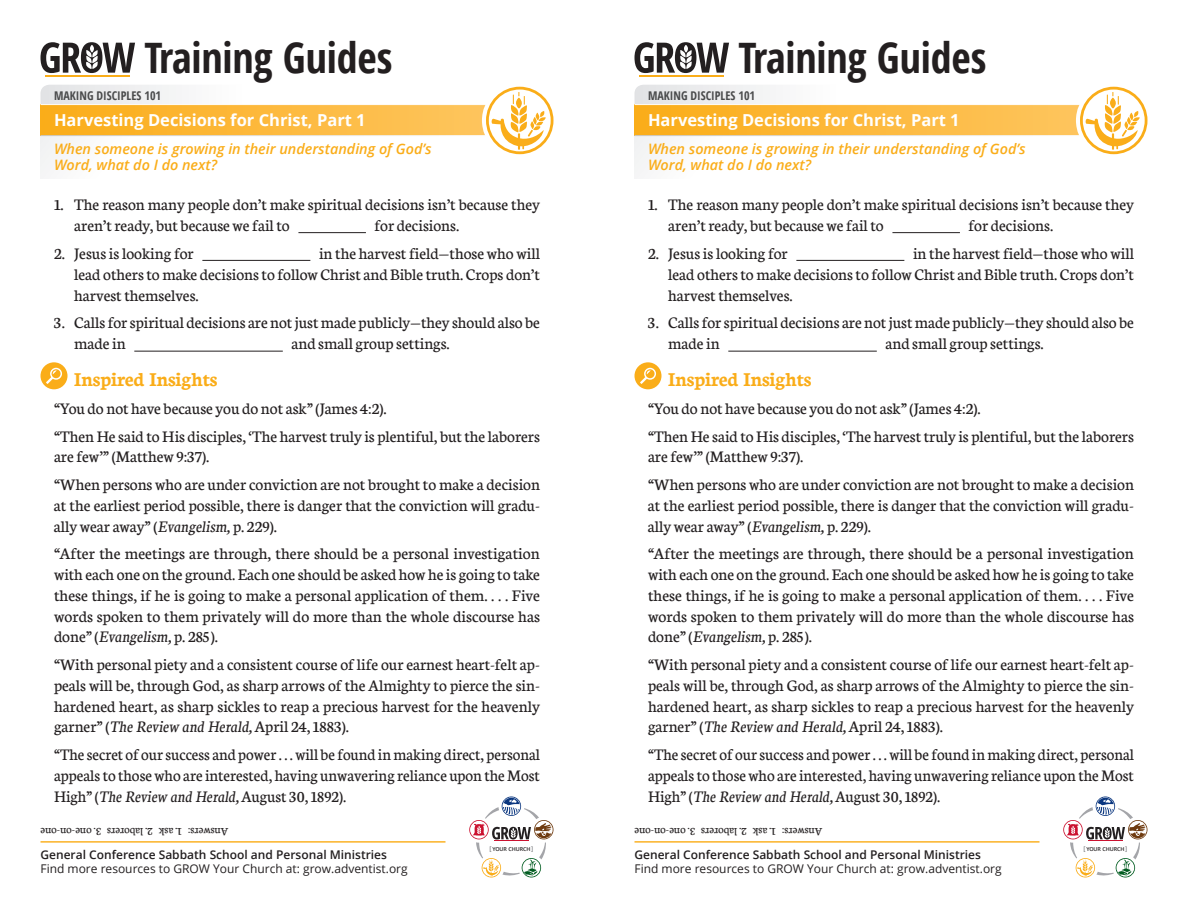
<style>
.page{position:relative;width:1188px;height:918px;background:#fff}
.page>*{position:absolute;margin:0;border:0;box-sizing:border-box;transform-origin:0 0}
.t1{font:700 condensed 42px "Open Sans";letter-spacing:-.005em;color:#231f20}
.t2{font:700 21px "Neuton";color:#faad19}
.t3{font:17.25px/20.9px "Neuton";color:#231f20}
.t4{font:700 16.5px "Open Sans";color:#fff}
.t5{font:italic 600 14.4px/16.5px "Open Sans";color:#faad19}
.t6{font:12px "Open Sans";color:#231f20}
.t7{font:600 12px "Open Sans";color:#231f20}
.t8{font:12px "Neuton";color:#231f20}
.t9{font:700 condensed 12px "Open Sans";color:#494a4b}
.t10{font:600 5.4px "Open Sans";letter-spacing:-.01em;color:#231f20}
.s1{font-style:italic}
.s2{font-size:6.45px;color:#808285}
</style>
<div class="page">
<hr style="left:298px;top:232px;width:68px;height:1px;background:#231f20">
<hr style="left:202px;top:260px;width:108px;height:1px;background:#231f20">
<hr style="left:134px;top:351px;width:149px;height:1px;background:#231f20">
<hr style="left:892px;top:232px;width:68px;height:1px;background:#231f20">
<hr style="left:796px;top:260px;width:108px;height:1px;background:#231f20">
<hr style="left:728px;top:351px;width:149px;height:1px;background:#231f20">
<svg style="left:40px;top:85px;width:136px;height:19px"></svg>
<svg style="left:634px;top:85px;width:136px;height:19px"></svg>
<div style="left:40px;top:105px;width:460px;height:31px;background:linear-gradient(to right,#fbad18,#fec661)"></div>
<div style="left:634px;top:105px;width:460px;height:31px;background:linear-gradient(to right,#fbad18,#fec661)"></div>
<hr style="left:40px;top:135px;width:460px;height:1px;background:#fff">
<hr style="left:634px;top:135px;width:460px;height:1px;background:#fff">
<hr style="left:40px;top:841px;width:406px;height:2px;background:#fbb226">
<hr style="left:634px;top:841px;width:406px;height:2px;background:#fbb226">
<div style="left:40px;top:362px;width:28px;height:27px;background:#faad19;border-radius:50%"></div>
<svg style="left:46px;top:368px;width:16px;height:16px"></svg>
<div style="left:634px;top:362px;width:28px;height:27px;background:#faad19;border-radius:50%"></div>
<svg style="left:640px;top:368px;width:16px;height:16px"></svg>
<svg style="left:469px;top:796px;width:84px;height:82px"></svg>
<svg style="left:1063px;top:796px;width:84px;height:82px"></svg>
<hr style="left:45px;top:75px;width:85px;height:1px;background:#faad19">
<svg style="left:40px;top:42px;width:95px;height:31px"></svg>
<hr style="left:639px;top:75px;width:85px;height:1px;background:#faad19">
<svg style="left:634px;top:42px;width:95px;height:31px"></svg>
<div style="left:482px;top:83px;width:76px;height:75px;background:#fff;border-radius:50%"></div>
<div style="left:1076px;top:83px;width:76px;height:75px;background:#fff;border-radius:50%"></div>
<svg style="left:486px;top:87px;width:68px;height:67px"></svg>
<svg style="left:1080px;top:87px;width:68px;height:67px"></svg>
<h1 class="t1" style="left:144px;top:28px;width:250px">Training Guides</h1>
<h1 class="t1" style="left:738px;top:28px;width:250px">Training Guides</h1>
<p class="t9" style="left:54px;top:87px;width:109px">MAKING DISCIPLES 101</p>
<p class="t9" style="left:648px;top:87px;width:109px">MAKING DISCIPLES 101</p>
<p class="t4" style="left:54px;top:109px;width:313px">Harvesting Decisions for Christ, Part 1</p>
<p class="t5" style="left:54px;top:140px;width:379px">When someone is growing in their understanding of God’s<br>Word, what do I do next?</p>
<p class="t4" style="left:648px;top:109px;width:313px">Harvesting Decisions for Christ, Part 1</p>
<p class="t5" style="left:648px;top:140px;width:379px">When someone is growing in their understanding of God’s<br>Word, what do I do next?</p>
<p class="t3" style="left:74px;top:193px;width:467px;text-indent:-20px">1. The reason many people don’t make spiritual decisions isn’t because they aren’tready, but becausewefailto</p>
<p class="t3" style="left:375px;top:214px;width:86px">for decisions.</p>
<p class="t3" style="left:668px;top:193px;width:467px;text-indent:-20px">1. The reason many people don’t make spiritual decisions isn’t because they aren’tready, but becausewefailto</p>
<p class="t3" style="left:969px;top:214px;width:86px">for decisions.</p>
<p class="t3" style="left:74px;top:242px;width:467px;text-align:justify;text-indent:245px">in the harvest field—those who will lead otherstomake decisionsto followChrist and Bibletruth. Crops don’t harvestthemselves.</p>
<p class="t3" style="left:74px;top:312px;width:467px;text-indent:-20px">3. Callsforspiritual decisions are notjustmade publicly—they should also be madein</p>
<p class="t3" style="left:54px;top:242px;width:141px">2. Jesus is looking for</p>
<p class="t3" style="left:291px;top:333px;width:160px">and small group settings.</p>
<p class="t3" style="left:668px;top:242px;width:467px;text-align:justify;text-indent:245px">in the harvest field—those who will lead otherstomake decisionsto followChrist and Bibletruth. Crops don’t harvestthemselves.</p>
<p class="t3" style="left:668px;top:312px;width:467px;text-indent:-20px">3. Callsforspiritual decisions are notjustmade publicly—they should also be madein</p>
<p class="t3" style="left:648px;top:242px;width:141px">2. Jesus is looking for</p>
<p class="t3" style="left:885px;top:333px;width:160px">and small group settings.</p>
<p class="t2" style="left:74px;top:366px;width:145px">Inspired Insights</p>
<p class="t3" style="left:54px;top:394px;width:488px;line-height:27.6px">“You do not have because you do not ask”(James 4:2).<br>“Then Hesaid to His disciples, ‘The harvesttruly is plentiful, butthelaborers</p>
<p class="t3" style="left:54px;top:443px;width:487px;line-height:27.6px">arefew’”(Matthew9:37).<br>“When persons who are under conviction are not brought to make a decision</p>
<p class="t3" style="left:54px;top:494px;width:488px">at the earliest period possible, there is danger that the conviction will gradu&shy;allywear away”(<span class="s1">Evangelism,</span> p. 229).</p>
<p class="t3" style="left:54px;top:543px;width:488px;text-align:justify">“After the meetings are through, there should be a personal investigation with each one on the ground. Each oneshould be asked howheis going to take these things, if he is going to make a personal application of them. . . . Five words spoken to them privately will do more than the whole discourse has done”(<span class="s1">Evangelism,</span> p. 285).</p>
<p class="t3" style="left:54px;top:653px;width:488px;text-align:justify">“With personal piety and a consistent course of life our earnest heart-felt ap&shy;peals will be, through God, as sharp arrows of the Almighty to pierce the sin&shy;hardened heart, as sharp sickles to reap a precious harvest for the heavenly garner”(<span class="s1">The Review and Herald,</span>April 24,1883).</p>
<p class="t3" style="left:54px;top:743px;width:488px;text-align:justify">“Thesecret of oursuccess and power. . .will befound inmaking direct, personal appealsto thosewho areinterested, having unwavering reliance upon the Most High”(<span class="s1">The Review and Herald,</span>August 30,1892).</p>
<p class="t2" style="left:668px;top:366px;width:145px">Inspired Insights</p>
<p class="t3" style="left:648px;top:394px;width:488px;line-height:27.6px">“You do not have because you do not ask”(James 4:2).<br>“Then Hesaid to His disciples, ‘The harvesttruly is plentiful, butthelaborers</p>
<p class="t3" style="left:648px;top:443px;width:487px;line-height:27.6px">arefew’”(Matthew9:37).<br>“When persons who are under conviction are not brought to make a decision</p>
<p class="t3" style="left:648px;top:494px;width:488px">at the earliest period possible, there is danger that the conviction will gradu&shy;allywear away”(<span class="s1">Evangelism,</span> p. 229).</p>
<p class="t3" style="left:648px;top:543px;width:488px;text-align:justify">“After the meetings are through, there should be a personal investigation with each one on the ground. Each oneshould be asked howheis going to take these things, if he is going to make a personal application of them. . . . Five words spoken to them privately will do more than the whole discourse has done”(<span class="s1">Evangelism,</span> p. 285).</p>
<p class="t3" style="left:648px;top:653px;width:488px;text-align:justify">“With personal piety and a consistent course of life our earnest heart-felt ap&shy;peals will be, through God, as sharp arrows of the Almighty to pierce the sin&shy;hardened heart, as sharp sickles to reap a precious harvest for the heavenly garner”(<span class="s1">The Review and Herald,</span>April 24,1883).</p>
<p class="t3" style="left:648px;top:743px;width:488px;text-align:justify">“Thesecret of oursuccess and power. . .will befound inmaking direct, personal appealsto thosewho areinterested, having unwavering reliance upon the Most High”(<span class="s1">The Review and Herald,</span>August 30,1892).</p>
<p class="t8" style="left:101px;top:839px;width:62px;rotate:-180deg">3. one-on-one</p>
<p class="t8" style="left:153px;top:839px;width:47px;rotate:-180deg">2. laborers</p>
<p class="t8" style="left:182px;top:839px;width:25px;rotate:-180deg">1. ask</p>
<p class="t8" style="left:228px;top:839px;width:42px;rotate:-180deg">Answers:</p>
<p class="t8" style="left:695px;top:839px;width:62px;rotate:-180deg">3. one-on-one</p>
<p class="t8" style="left:747px;top:839px;width:47px;rotate:-180deg">2. laborers</p>
<p class="t8" style="left:776px;top:839px;width:25px;rotate:-180deg">1. ask</p>
<p class="t8" style="left:822px;top:839px;width:42px;rotate:-180deg">Answers:</p>
<p class="t7" style="left:40px;top:846px;width:348px">General Conference Sabbath School and Personal Ministries</p>
<p class="t6" style="left:40px;top:861px;width:369px">Find more resources to GROW Your Church at: grow.adventist.org</p>
<p class="t10" style="left:489px;top:846px;width:45px"><span class="s2">[</span> YOUR CHURCH<span class="s2">]</span></p>
<p class="t10" style="left:1083px;top:846px;width:45px"><span class="s2">[</span> YOUR CHURCH<span class="s2">]</span></p>
<p class="t7" style="left:634px;top:846px;width:348px">General Conference Sabbath School and Personal Ministries</p>
<p class="t6" style="left:634px;top:861px;width:369px">Find more resources to GROW Your Church at: grow.adventist.org</p>
</div>
